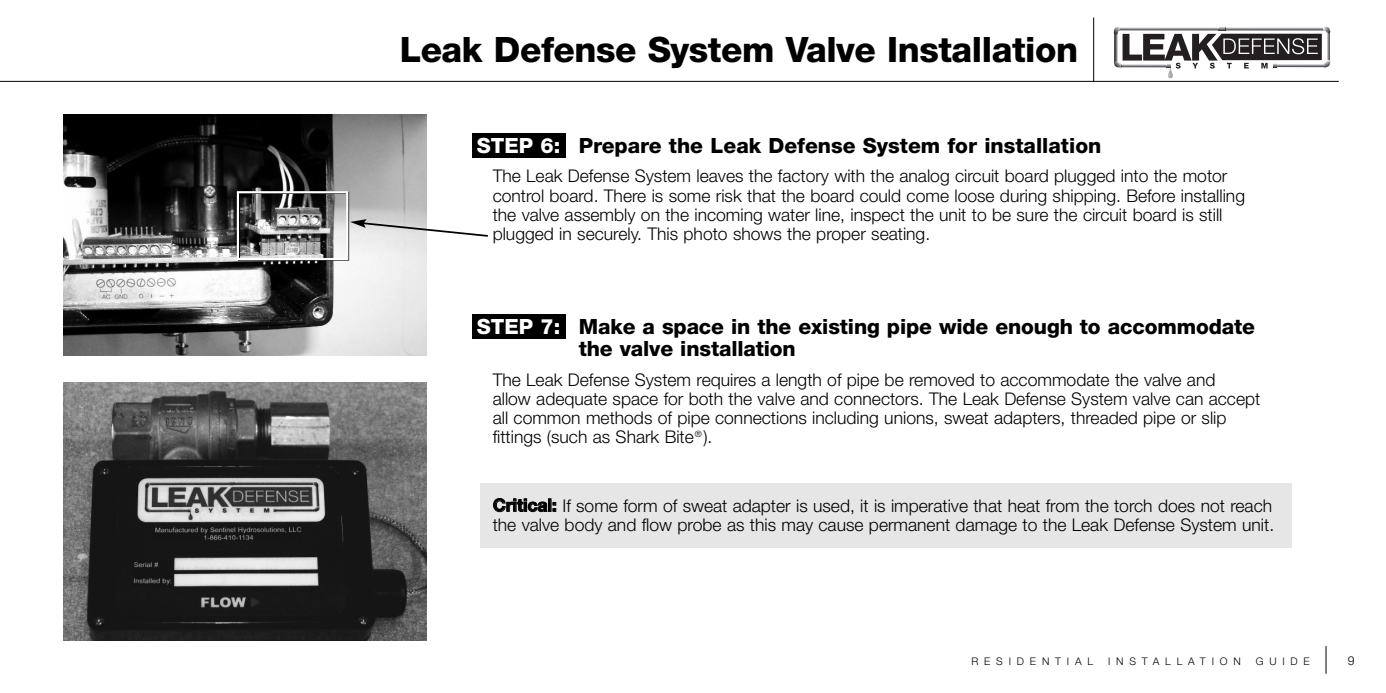
<style>
.page{position:relative;width:1386px;height:693px;background:#fff}
.page>*{position:absolute;margin:0;border:0;box-sizing:border-box;transform-origin:0 0}
.t1{font:800 35px "Helvetica Neue";letter-spacing:-.015em;color:#000}
.t2{font:800 21px/21.9px "Helvetica Neue";letter-spacing:-.005em;color:#000}
.t3{font:300 17.5px/19.2px "Helvetica Neue";color:#000}
.t4{font:300 12.25px "Helvetica Neue";color:#000}
.t5{font:300 10.5px "Helvetica Neue";letter-spacing:.555em;color:#000}
.s1{color:#fff}
.s2{font-weight:700}
</style>
<div class="page">
<div style="left:480px;top:484px;width:812px;height:64px;background:#e6e6e6"></div>
<div style="left:472px;top:133px;width:94px;height:25px;background:#000"></div>
<div style="left:472px;top:314px;width:94px;height:24px;background:#000"></div>
<svg style="left:1326px;top:646px;width:1px;height:28px"></svg>
<hr style="left:1093px;top:18px;width:1px;height:64px;background:#000">
<hr style="left:0;top:81px;width:1339px;height:1px;background:#000">
<img style="left:63px;top:114px;width:364px;height:241px">
<img style="left:63px;top:382px;width:364px;height:258px">
<div style="left:238px;top:192px;width:111px;height:69px;border:2px solid #000"></div>
<div style="left:237px;top:191px;width:111px;height:69px;border:2px solid #fff"></div>
<svg style="left:350px;top:219px;width:138px;height:19px"></svg>
<svg style="left:1114px;top:26px;width:216px;height:52px"></svg>
<h1 class="t1" style="left:400px;top:37px;width:680px">Leak Defense System Valve Installation</h1>
<p class="t2" style="left:477px;top:136px;width:626px"><span class="s1">STEP 6:</span> Prepare the Leak Defense System for installation</p>
<p class="t3" style="left:493px;top:168px;width:754px">The Leak Defense System leaves the factory with the analog circuit board plugged into the motor control board. There is some risk that the board could come loose during shipping. Before installing the valve assembly on the incoming water line, inspect the unit to be sure the circuit board is still plugged in securely. This photo shows the proper seating.</p>
<p class="t2" style="left:579px;top:317px;width:678px;text-indent:-102px"><span class="s1">STEP 7:</span> Make a space in the existing pipe wide enough to accommodate the valve installation</p>
<p class="t3" style="left:493px;top:371px;width:769px">The Leak Defense System requires a length of pipe be removed to accommodate the valve and<br>allow adequate space for both the valve and connectors. The Leak Defense System valve can accept all common methods of pipe connections including unions, sweat adapters, threaded pipe or slip fittings (such as Shark Bite<sup>®</sup> ).</p>
<p class="t3" style="left:493px;top:497px;width:783px"><span class="s2">Critical:</span> If some form of sweat adapter is used, it is imperative that heat from the torch does not reach the valve body and flow probe as this may cause permanent damage to the Leak Defense System unit.</p>
<p class="t5" style="left:971px;top:657px;width:123px">RESIDENTIAL</p>
<p class="t5" style="left:1108px;top:657px;width:134px">INSTALLATION</p>
<p class="t5" style="left:1256px;top:657px;width:56px">GUIDE</p>
<p class="t4" style="left:1348px;top:656px;width:8px">9</p>
</div>
